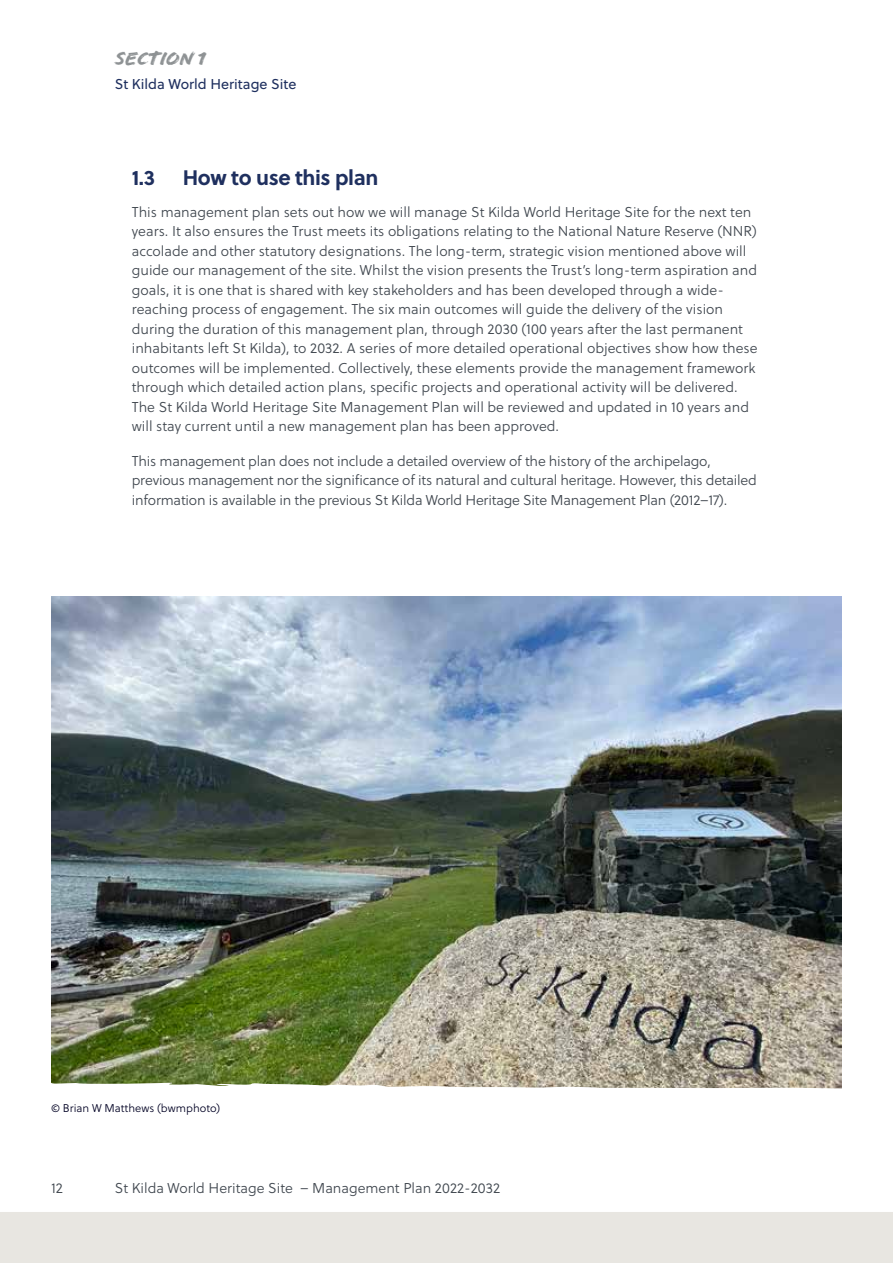
<style>
.page{position:relative;width:893px;height:1263px;background:#fff}
.page>*{position:absolute;margin:0;border:0;box-sizing:border-box;transform-origin:0 0}
.Heading_2___Numbered{font:700 21px "Soleil";letter-spacing:-.02em;color:#1f305f}
.t1{font:18px "NTS Maxwell";color:#8e9294}
.Main_body{font:14.25px/19.5px "Soleil Lt";color:#40474f}
.t2{font:14.25px "Soleil";color:#1f305f}
.Copyright{font:11.25px "Soleil Lt";color:#000123}
</style>
<div class="page">
<img style="left:51px;top:597px;width:791px;height:484px">
<svg style="left:51px;top:1081px;width:791px;height:8px"></svg>
<div style="left:0;top:1212px;width:893px;height:51px;background:#e8e6e1"></div>
<p class="t1" style="left:115px;top:46px;width:92px">SECTION 1</p>
<p class="t2" style="left:115px;top:74px;width:183px">St Kilda World Heritage Site</p>
<p class="Heading_2___Numbered" style="left:132px;top:161px;width:25px">1.3</p>
<p class="Heading_2___Numbered" style="left:183px;top:161px;width:197px">How to use this plan</p>
<p class="Main_body" style="left:132px;top:202px;width:627px">This management plan sets out how we will manage St Kilda World Heritage Site for the next ten years. It also ensures the Trust meets its obligations relating to the National Nature Reserve (NNR) accolade and other statutory designations. The long-term, strategic vision mentioned above will guide our management of the site. Whilst the vision presents the Trust’s long-term aspiration and goals, it is one that is shared with key stakeholders and has been developed through a wide&shy;reaching process of engagement. The six main outcomes will guide the delivery of the vision during the duration of this management plan, through 2030 (100 years after the last permanent inhabitants left St Kilda), to 2032. A series of more detailed operational objectives show how these outcomes will be implemented. Collectively, these elements provide the management framework through which detailed action plans, specific projects and operational activity will be delivered.<br>The St Kilda World Heritage Site Management Plan will be reviewed and updated in 10 years and will stay current until a new management plan has been approved.</p>
<p class="Main_body" style="left:132px;top:451px;width:627px">This management plan does not include a detailed overview of the history of the archipelago, previous management nor the significance of its natural and cultural heritage. However, this detailed information is available in the previous St Kilda World Heritage Site Management Plan (2012–17).</p>
<p class="Copyright" style="left:51px;top:1100px;width:171px">© Brian W Matthews (bwmphoto)</p>
<p class="Main_body" style="left:51px;top:1178px;width:13px">12</p>
<p class="Main_body" style="left:115px;top:1178px;width:387px">St Kilda World Heritage Site – Management Plan 2022-2032</p>
</div>
